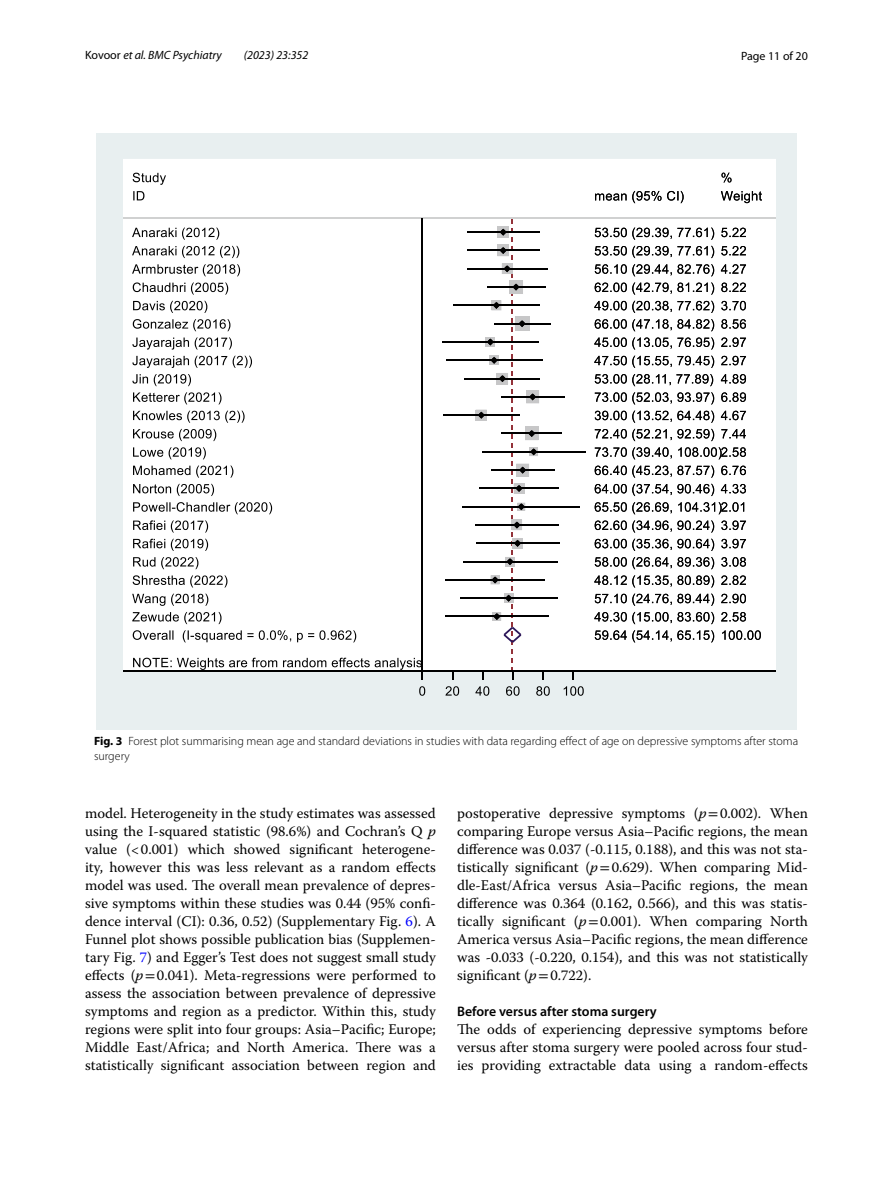
<style>
.page{position:relative;width:893px;height:1187px;background:#fff}
.page>*{position:absolute;margin:0;border:0;box-sizing:border-box;transform-origin:0 0}
.t1{font:14.7px/18px "Warnock Pro";color:#000;text-align:justify}
.t2{font:600 13.8px "Myriad Pro";color:#000}
.t3{font:300 12px/15px "Myriad Pro";color:#000}
.t4{font:italic 12px "Myriad Pro";color:#000}
.t5{font:12px "Myriad Pro";color:#000}
.s1{font-style:normal}
.s2{font-weight:700}
.s3{font-style:italic}
.s4{color:#00f}
.s5{font-family:"STIX"}
</style>
<div class="page">
<div style="left:96px;top:133px;width:701px;height:596px;background:#e8eff0"></div>
<svg style="left:123px;top:159px;width:653px;height:511px"></svg>
<hr style="left:123px;top:218px;width:653px;height:1px;background:#d0d1d1">
<hr style="left:422px;top:218px;width:1px;height:453px;background:#000">
<hr style="left:445px;top:615px;width:104px;height:2px;background:#000">
<hr style="left:443px;top:414px;width:77px;height:2px;background:#000">
<hr style="left:442px;top:341px;width:97px;height:2px;background:#000">
<hr style="left:463px;top:560px;width:94px;height:2px;background:#000">
<hr style="left:460px;top:597px;width:97px;height:2px;background:#000">
<hr style="left:453px;top:304px;width:87px;height:2px;background:#000">
<hr style="left:475px;top:524px;width:84px;height:2px;background:#000">
<hr style="left:463px;top:505px;width:117px;height:2px;background:#000">
<hr style="left:446px;top:579px;width:99px;height:1px;background:#000">
<hr style="left:467px;top:231px;width:73px;height:2px;background:#000">
<hr style="left:482px;top:451px;width:103px;height:1px;background:#000">
<hr style="left:487px;top:286px;width:58px;height:2px;background:#000">
<hr style="left:491px;top:469px;width:64px;height:2px;background:#000">
<hr style="left:501px;top:432px;width:61px;height:2px;background:#000">
<hr style="left:501px;top:396px;width:63px;height:1px;background:#000">
<hr style="left:446px;top:359px;width:96px;height:2px;background:#000">
<hr style="left:494px;top:323px;width:56px;height:1px;background:#000">
<hr style="left:476px;top:542px;width:83px;height:2px;background:#000">
<hr style="left:479px;top:487px;width:80px;height:2px;background:#000">
<hr style="left:467px;top:268px;width:80px;height:1px;background:#000">
<hr style="left:465px;top:377px;width:75px;height:2px;background:#000">
<hr style="left:467px;top:249px;width:73px;height:2px;background:#000">
<svg style="left:133px;top:630px;width:223px;height:12px"></svg>
<svg style="left:132px;top:612px;width:90px;height:12px"></svg>
<svg style="left:133px;top:410px;width:112px;height:13px"></svg>
<svg style="left:132px;top:337px;width:100px;height:12px"></svg>
<svg style="left:133px;top:557px;width:65px;height:12px"></svg>
<svg style="left:133px;top:191px;width:11px;height:9px"></svg>
<svg style="left:132px;top:593px;width:76px;height:12px"></svg>
<svg style="left:133px;top:301px;width:74px;height:12px"></svg>
<svg style="left:133px;top:520px;width:75px;height:12px"></svg>
<svg style="left:133px;top:502px;width:139px;height:12px"></svg>
<svg style="left:133px;top:575px;width:94px;height:12px"></svg>
<svg style="left:132px;top:227px;width:87px;height:13px"></svg>
<svg style="left:133px;top:447px;width:73px;height:12px"></svg>
<svg style="left:133px;top:173px;width:33px;height:12px"></svg>
<svg style="left:133px;top:282px;width:95px;height:13px"></svg>
<svg style="left:133px;top:465px;width:100px;height:12px"></svg>
<svg style="left:133px;top:429px;width:83px;height:12px"></svg>
<svg style="left:133px;top:392px;width:89px;height:12px"></svg>
<svg style="left:132px;top:355px;width:120px;height:13px"></svg>
<svg style="left:133px;top:319px;width:97px;height:12px"></svg>
<svg style="left:133px;top:538px;width:75px;height:13px"></svg>
<svg style="left:133px;top:484px;width:81px;height:12px"></svg>
<svg style="left:132px;top:264px;width:108px;height:12px"></svg>
<svg style="left:132px;top:374px;width:59px;height:12px"></svg>
<svg style="left:132px;top:246px;width:107px;height:12px"></svg>
<svg style="left:595px;top:630px;width:119px;height:12px"></svg>
<svg style="left:594px;top:612px;width:120px;height:12px"></svg>
<svg style="left:595px;top:410px;width:119px;height:13px"></svg>
<svg style="left:594px;top:337px;width:120px;height:12px"></svg>
<svg style="left:595px;top:557px;width:119px;height:12px"></svg>
<svg style="left:595px;top:191px;width:89px;height:12px"></svg>
<svg style="left:595px;top:593px;width:119px;height:12px"></svg>
<svg style="left:594px;top:301px;width:120px;height:12px"></svg>
<svg style="left:595px;top:520px;width:119px;height:12px"></svg>
<svg style="left:594px;top:575px;width:120px;height:12px"></svg>
<svg style="left:595px;top:227px;width:119px;height:13px"></svg>
<svg style="left:595px;top:282px;width:119px;height:13px"></svg>
<svg style="left:595px;top:465px;width:119px;height:12px"></svg>
<svg style="left:595px;top:429px;width:119px;height:12px"></svg>
<svg style="left:595px;top:392px;width:119px;height:12px"></svg>
<svg style="left:594px;top:355px;width:120px;height:13px"></svg>
<svg style="left:595px;top:319px;width:119px;height:12px"></svg>
<svg style="left:595px;top:538px;width:119px;height:13px"></svg>
<svg style="left:595px;top:484px;width:119px;height:12px"></svg>
<svg style="left:595px;top:264px;width:119px;height:12px"></svg>
<svg style="left:595px;top:374px;width:118px;height:12px"></svg>
<svg style="left:595px;top:246px;width:119px;height:12px"></svg>
<svg style="left:722px;top:630px;width:39px;height:10px"></svg>
<svg style="left:721px;top:612px;width:25px;height:9px"></svg>
<svg style="left:721px;top:410px;width:25px;height:10px"></svg>
<svg style="left:721px;top:337px;width:25px;height:10px"></svg>
<svg style="left:721px;top:557px;width:25px;height:9px"></svg>
<svg style="left:721px;top:191px;width:41px;height:12px"></svg>
<svg style="left:721px;top:593px;width:25px;height:10px"></svg>
<svg style="left:721px;top:301px;width:25px;height:9px"></svg>
<svg style="left:721px;top:520px;width:25px;height:10px"></svg>
<svg style="left:595px;top:502px;width:149px;height:12px"></svg>
<svg style="left:721px;top:575px;width:25px;height:10px"></svg>
<svg style="left:721px;top:228px;width:25px;height:9px"></svg>
<svg style="left:595px;top:447px;width:151px;height:12px"></svg>
<svg style="left:721px;top:173px;width:10px;height:9px"></svg>
<svg style="left:721px;top:282px;width:25px;height:10px"></svg>
<svg style="left:721px;top:465px;width:25px;height:10px"></svg>
<svg style="left:721px;top:429px;width:25px;height:9px"></svg>
<svg style="left:721px;top:392px;width:25px;height:10px"></svg>
<svg style="left:721px;top:356px;width:25px;height:9px"></svg>
<svg style="left:721px;top:319px;width:25px;height:10px"></svg>
<svg style="left:721px;top:539px;width:25px;height:9px"></svg>
<svg style="left:721px;top:484px;width:25px;height:9px"></svg>
<svg style="left:721px;top:264px;width:25px;height:9px"></svg>
<svg style="left:721px;top:374px;width:25px;height:9px"></svg>
<svg style="left:721px;top:246px;width:25px;height:9px"></svg>
<hr style="left:123px;top:670px;width:653px;height:2px;background:#000">
<svg style="left:419px;top:686px;width:6px;height:9px"></svg>
<svg style="left:445px;top:686px;width:14px;height:9px"></svg>
<svg style="left:475px;top:686px;width:14px;height:9px"></svg>
<svg style="left:506px;top:686px;width:14px;height:9px"></svg>
<svg style="left:476px;top:219px;width:68px;height:460px"></svg>
<svg style="left:536px;top:686px;width:14px;height:9px"></svg>
<svg style="left:564px;top:686px;width:20px;height:9px"></svg>
<svg style="left:133px;top:657px;width:290px;height:22px"></svg>
<p class="t4" style="left:85px;top:48px;width:138px"><span class="s1">Kovoor</span> et al. BMC Psychiatry</p>
<p class="t4" style="left:244px;top:48px;width:66px">(2023) 23:352</p>
<p class="t5" style="left:741px;top:48px;width:68px">Page 11 of 20</p>
<p class="t3" style="left:94px;top:733px;width:706px"><span class="s2">Fig. 3</span> Forest plot summarising mean age and standard deviations in studies with data regarding effect of age on depressive symptoms after stoma surgery</p>
<p class="t1" style="left:85px;top:803px;width:352px">model. Heterogeneity in the study estimates was assessed using the I-squared statistic (98.6%) and Cochran’s Q <span class="s3">p </span>value (&lt;0.001) which showed significant heterogene&shy;ity, however this was less relevant as a random effects model was used. The overall mean prevalence of depres&shy;sive symptoms within these studies was 0.44 (95% confi&shy;dence interval (CI): 0.36, 0.52) (Supplementary Fig. <span class="s4">6</span>). A Funnel plot shows possible publication bias (Supplemen&shy;tary Fig. <span class="s4">7</span>) and Egger’s Test does not suggest small study effects (<span class="s3">p</span><span class="s5">=</span>0.041). Meta-regressions were performed to assess the association between prevalence of depressive symptoms and region as a predictor. Within this, study regions were split into four groups: Asia–Pacific; Europe; Middle East/Africa; and North America. There was a statistically significant association between region and</p>
<p class="t1" style="left:457px;top:803px;width:352px">postoperative depressive symptoms (<span class="s3">p</span><span class="s5">=</span>0.002). When comparing Europe versus Asia–Pacific regions, the mean difference was 0.037 (-0.115, 0.188), and this was not sta&shy;tistically significant (<span class="s3">p</span><span class="s5">=</span>0.629). When comparing Mid&shy;dle-East/Africa versus Asia–Pacific regions, the mean difference was 0.364 (0.162, 0.566), and this was statis&shy;tically significant (<span class="s3">p</span><span class="s5">=</span>0.001). When comparing North America versus Asia–Pacific regions, the mean difference was -0.033 (-0.220, 0.154), and this was not statistically significant (<span class="s3">p</span><span class="s5">=</span>0.722).</p>
<p class="t2" style="left:457px;top:1002px;width:201px">Before versus after stoma surgery</p>
<p class="t1" style="left:457px;top:1019px;width:352px">The odds of experiencing depressive symptoms before versus after stoma surgery were pooled across four stud&shy;ies providing extractable data using a random-effects</p>
</div>
